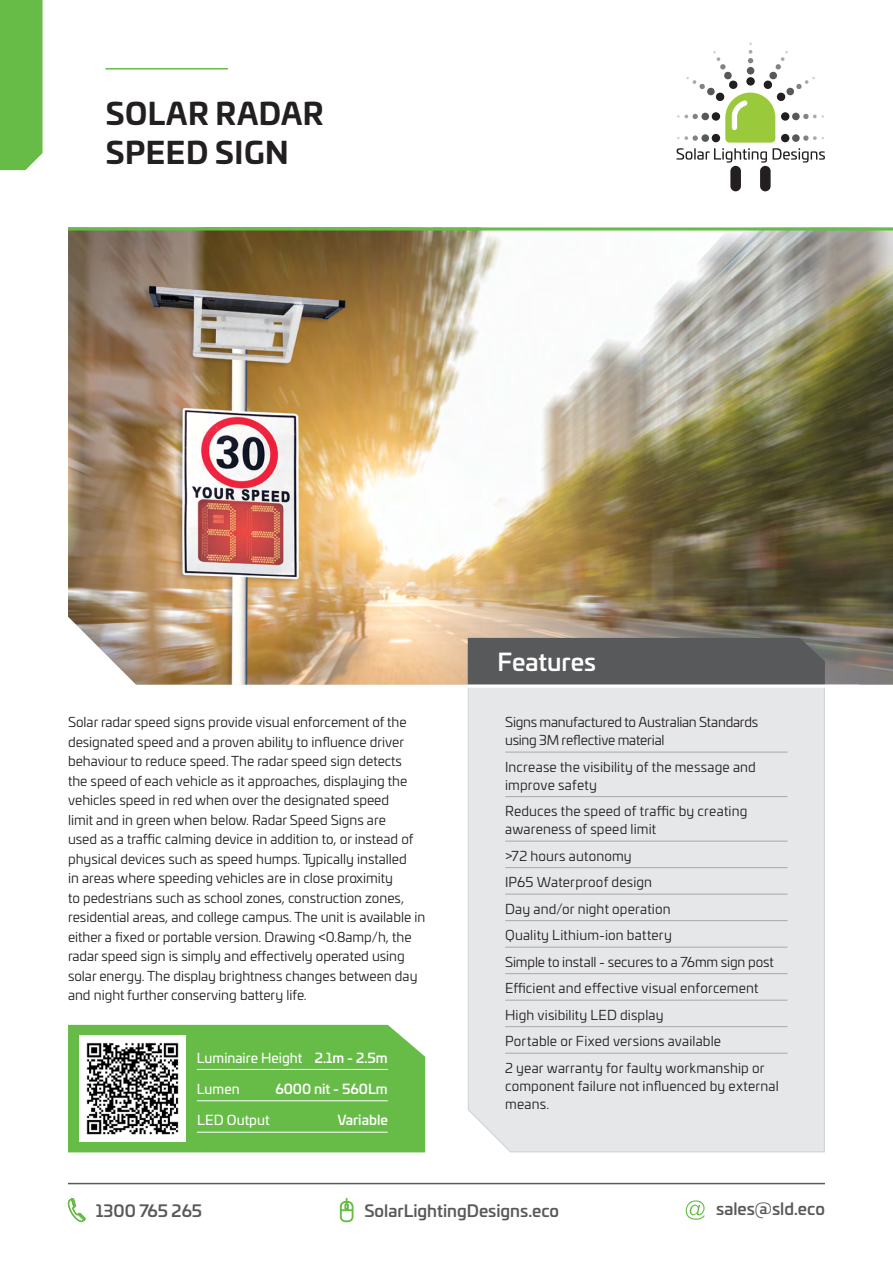
<style>
.page{position:relative;width:893px;height:1263px;background:#fff}
.page>*{position:absolute;margin:0;border:0;box-sizing:border-box;transform-origin:0 0}
.t1{font:700 30px/39px "Univia Pro";letter-spacing:.02em;color:#231f20}
.t2{font:500 24px "Univia Pro";color:#fff}
.t3{font:500 16.5px "Univia Pro";color:#58595b}
.t4{font:13.5px/19.5px "Univia Pro";color:#231f20}
.t5{font:13.5px "Univia Pro";color:#fff}
.t6{font:500 13.5px "Univia Pro";color:#fff}
.s1{font-weight:500}
</style>
<div class="page">
<img style="left:68px;top:230px;width:825px;height:455px">
<hr style="left:105px;top:68px;width:123px;height:2px;background:#66bc46">
<div style="left:467px;top:669px;width:358px;height:484px;background:#e6e7e8"></div>
<div style="left:68px;top:1025px;width:357px;height:127px;background:#66bc46"></div>
<hr style="left:505px;top:752px;width:282px;height:1px;background:#a7a9ac">
<hr style="left:505px;top:796px;width:282px;height:1px;background:#a7a9ac">
<hr style="left:505px;top:841px;width:282px;height:1px;background:#a7a9ac">
<hr style="left:505px;top:867px;width:282px;height:1px;background:#a7a9ac">
<hr style="left:505px;top:894px;width:282px;height:1px;background:#a7a9ac">
<hr style="left:505px;top:920px;width:282px;height:1px;background:#a7a9ac">
<hr style="left:505px;top:947px;width:282px;height:1px;background:#a7a9ac">
<hr style="left:505px;top:973px;width:282px;height:1px;background:#a7a9ac">
<hr style="left:505px;top:1000px;width:282px;height:1px;background:#a7a9ac">
<hr style="left:505px;top:1026px;width:282px;height:1px;background:#a7a9ac">
<hr style="left:505px;top:1053px;width:282px;height:1px;background:#a7a9ac">
<div style="left:468px;top:638px;width:357px;height:47px;background:#58595b"></div>
<div style="left:0;top:0;width:43px;height:170px;background:#66bc46"></div>
<hr style="left:468px;top:685px;width:391px;height:3px;background:#fff">
<hr style="left:68px;top:227px;width:825px;height:3px;background:#66bc46">
<svg style="left:340px;top:1198px;width:13px;height:24px"></svg>
<svg style="left:68px;top:1198px;width:18px;height:24px"></svg>
<svg style="left:686px;top:1200px;width:19px;height:20px"></svg>
<hr style="left:68px;top:1183px;width:757px;height:1px;background:#58595b">
<div style="left:730px;top:166px;width:11px;height:25px;background:#231f20;border-radius:5px"></div>
<div style="left:760px;top:166px;width:11px;height:25px;background:#231f20;border-radius:5px"></div>
<svg style="left:676px;top:43px;width:149px;height:120px"></svg>
<div style="left:80px;top:1035px;width:106px;height:107px;background:#fff"></div>
<img style="left:86px;top:1042px;width:93px;height:93px">
<hr style="left:197px;top:1069px;width:191px;height:1px;background:#fff">
<hr style="left:197px;top:1100px;width:191px;height:1px;background:#fff">
<hr style="left:197px;top:1132px;width:191px;height:1px;background:#fff">
<p class="t1" style="left:106px;top:92px;width:219px">SOLAR RADAR<br>SPEED SIGN</p>
<p class="t4" style="left:68px;top:712px;width:359px">Solar radar speed signs provide visual enforcement of the designated speed and a proven ability to influence driver behaviour to reduce speed. The radar speed sign detects<br>the speed of each vehicle as it approaches, displaying the vehicles speed in red when over the designated speed<br>limit and in green when below. Radar Speed Signs are<br>used as a traffic calming device in addition to, or instead of physical devices such as speed humps. Typically installed<br>in areas where speeding vehicles are in close proximity<br>to pedestrians such as school zones, construction zones, residential areas, and college campus. The unit is available in either a fixed or portable version. Drawing &lt;0.8amp/h, the radar speed sign is simply and effectively operated using solar energy. The display brightness changes between day and night further conserving battery life.</p>
<p class="t5" style="left:197px;top:1047px;width:192px">Luminaire Height <span class="s1">2.1m - 2.5m</span></p>
<p class="t5" style="left:197px;top:1079px;width:44px">Lumen</p>
<p class="t6" style="left:275px;top:1078px;width:114px">6000 nit - 560Lm</p>
<p class="t5" style="left:197px;top:1110px;width:74px">LED Output</p>
<p class="t6" style="left:338px;top:1110px;width:52px">Variable</p>
<p class="t2" style="left:497px;top:643px;width:100px">Features</p>
<p class="t4" style="left:505px;top:713px;width:255px;line-height:18px">Signs manufactured to Australian Standards using 3M reflective material</p>
<p class="t4" style="left:505px;top:757px;width:252px;line-height:18px">Increase the visibility of the message and improve safety</p>
<p class="t4" style="left:505px;top:802px;width:244px;line-height:18px">Reduces the speed of traffic by creating awareness of speed limit</p>
<p class="t4" style="left:505px;top:845px;width:128px">&gt;72 hours autonomy</p>
<p class="t4" style="left:505px;top:872px;width:148px">IP65 Waterproof design</p>
<p class="t4" style="left:505px;top:898px;width:167px">Day and/or night operation</p>
<p class="t4" style="left:505px;top:925px;width:168px">Quality Lithium-ion battery</p>
<p class="t4" style="left:505px;top:951px;width:270px">Simple to install - secures to a 76mm sign post</p>
<p class="t4" style="left:505px;top:978px;width:255px">Efficient and effective visual enforcement</p>
<p class="t4" style="left:505px;top:1004px;width:160px">High visibility LED display</p>
<p class="t4" style="left:505px;top:1031px;width:217px">Portable or Fixed versions available</p>
<p class="t4" style="left:505px;top:1058px;width:275px;line-height:18px">2 year warranty for faulty workmanship or component failure not influenced by external means.</p>
<p class="t3" style="left:96px;top:1198px;width:108px">1300 765 265</p>
<p class="t3" style="left:364px;top:1198px;width:196px">SolarLightingDesigns.eco</p>
<p class="t3" style="left:716px;top:1196px;width:110px">sales@sld.eco</p>
</div>
